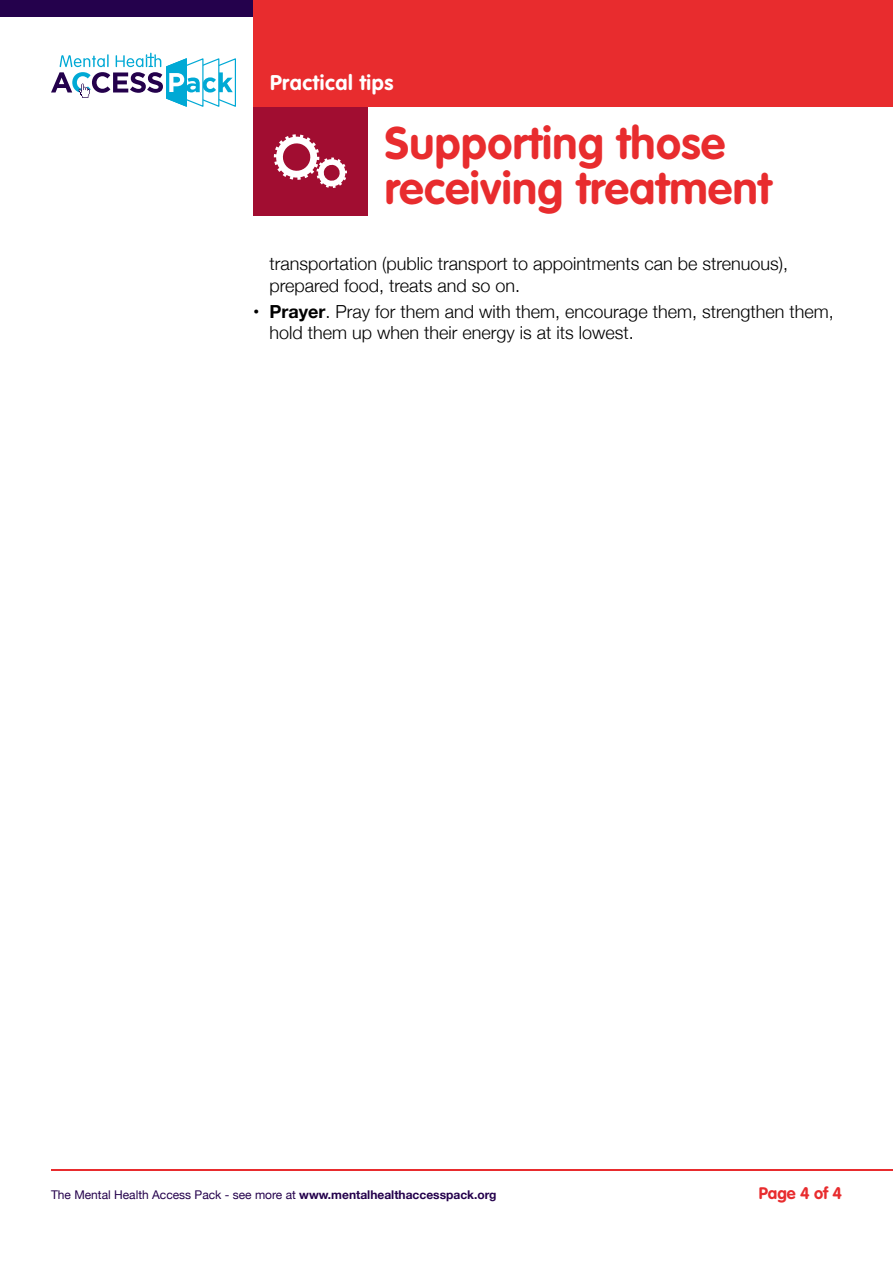
<style>
.page{position:relative;width:893px;height:1263px;background:#fff}
.page>*{position:absolute;margin:0;border:0;box-sizing:border-box;transform-origin:0 0}
.t1{font:700 45px/45px "VAG Rounded Std";letter-spacing:.01em;color:#e82c2e}
.t2{font:700 21px "VAG Rounded Std";letter-spacing:.03em;color:#fff}
.t3{font:300 18px/21.6px "Helvetica Neue";color:#000}
.t4{font:700 16.5px "VAG Rounded Std";color:#e82c2e}
.t5{font:12px "Helvetica Neue";color:#24014c}
.s1{font-weight:700}
</style>
<div class="page">
<div style="left:0;top:0;width:637px;height:17px;background:#24014c"></div>
<div style="left:253px;top:0;width:640px;height:107px;background:#e82c2e"></div>
<div style="left:253px;top:107px;width:115px;height:108px;background:#a10d31"></div>
<svg style="left:51px;top:53px;width:185px;height:54px"></svg>
<hr style="left:51px;top:1169px;width:842px;height:1px;background:#e82c2e">
<svg style="left:274px;top:134px;width:73px;height:54px"></svg>
<p class="t2" style="left:270px;top:70px;width:125px">Practical tips</p>
<h1 class="t1" style="left:385px;top:122px;width:388px">Supporting those receiving treatment</h1>
<p class="t3" style="left:269px;top:251px;width:520px">transportation (public transport to appointments can be strenuous), prepared food, treats and so on.</p>
<p class="t3" style="left:269px;top:299px;width:566px;text-indent:-17px"><span class="s1">• Prayer</span>. Pray for them and with them, encourage them, strengthen them, hold them up when their energy is at its lowest.</p>
<p class="t5" style="left:51px;top:1186px;width:447px">The Mental Health Access Pack - see more at <span class="s1">www.mentalhealthaccesspack.org</span></p>
<p class="t4" style="left:759px;top:1184px;width:85px">Page 4 of 4</p>
</div>
